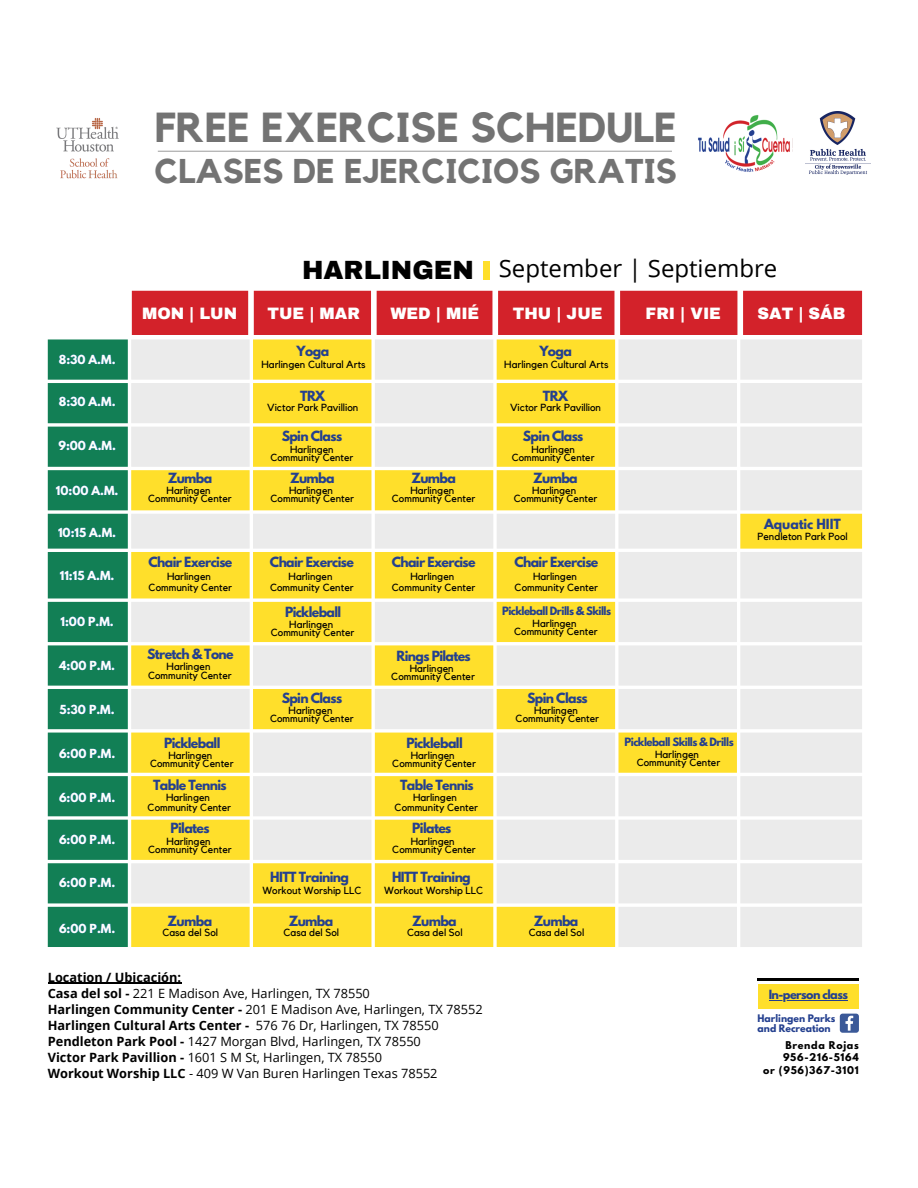
<style>
.page{position:relative;width:918px;height:1188px;background:#fff}
.page>*{position:absolute;margin:0;border:0;box-sizing:border-box;transform-origin:0 0}
.t1{font:700 41.85px "Kollektif";color:#737373}
.t2{font:700 34.2px "Kollektif";color:#737373}
.t3{font:900 25.8px "Archivo";color:#000}
.t4{font:24px "Open Sans";color:#000}
.t5{font:900 16.2px "Archivo";color:#fff}
.t6{font:12.75px "Open Sans";color:#000}
.t7{font:700 12.75px "Open Sans";color:#000}
.t8{font:700 12.45px "League Spartan";letter-spacing:-.05em;color:#24408f}
.t9{font:700 12.45px "League Spartan";letter-spacing:-.01em;color:#24408f}
.t10{font:700 11.25px "League Spartan";letter-spacing:-.05em;color:#24408f}
.t11{font:700 11.1px "League Spartan";color:#fffff7}
.t12{font:10.35px "Kollektif";color:#000}
.t13{font:10.2px/8.6px "Kollektif";color:#000;text-align:center}
.t14{font:700 10.2px "League Spartan";letter-spacing:-.05em;color:#24408f}
.t15{font:700 9.45px "League Spartan";letter-spacing:.07em;color:#000}
.t16{font:700 9.3px/10.1px "League Spartan";color:#24408f}
.s1{font-weight:700}
.s2{font-weight:400}
</style>
<div class="page">
<div style="left:483px;top:261px;width:6px;height:19px;background:#ffdf2b"></div>
<img style="left:698px;top:115px;width:95px;height:57px">
<img style="left:56px;top:118px;width:63px;height:61px">
<hr style="left:158px;top:151px;width:514px;height:1px;background:#a6a6a6">
<img style="left:805px;top:112px;width:66px;height:63px">
<svg style="left:131px;top:339px;width:731px;height:608px;fill:#ebebeb"></svg>
<svg style="left:48px;top:339px;width:80px;height:608px;fill:#127f55"></svg>
<div style="left:132px;top:291px;width:730px;height:44px;background:#d3222a"></div>
<div style="left:758px;top:985px;width:101px;height:24px;background:#ffdf2b"></div>
<hr style="left:758px;top:978px;width:101px;height:3px;background:#000">
<svg style="left:840px;top:1014px;width:19px;height:19px"></svg>
<hr style="left:769px;top:1000px;width:78px;height:1px;background:#24408f">
<hr style="left:48px;top:983px;width:133px;height:1px;background:#000">
<p class="t1" style="left:155px;top:108px;width:523px">FREE EXERCISE SCHEDULE</p>
<p class="t2" style="left:155px;top:156px;width:524px">CLASES DE EJERCICIOS GRATIS</p>
<p class="t3" style="left:302px;top:256px;width:173px">HARLINGEN</p>
<p class="t4" style="left:499px;top:251px;width:280px">September | Septiembre</p>
<p class="t11" style="left:59px;top:354px;width:58px">8:30 A.M.</p>
<p class="t11" style="left:59px;top:396px;width:58px">8:30 A.M.</p>
<p class="t11" style="left:58px;top:440px;width:59px">9:00 A.M.</p>
<p class="t11" style="left:56px;top:485px;width:64px">10:00 A.M.</p>
<p class="t11" style="left:58px;top:527px;width:60px">10:15 A.M.</p>
<p class="t11" style="left:60px;top:570px;width:56px">11:15 A.M.</p>
<p class="t11" style="left:61px;top:616px;width:55px">1:00 P.M.</p>
<p class="t11" style="left:59px;top:660px;width:57px">4:00 P.M.</p>
<p class="t11" style="left:60px;top:704px;width:56px">5:30 P.M.</p>
<p class="t11" style="left:59px;top:748px;width:58px">6:00 P.M.</p>
<p class="t11" style="left:59px;top:792px;width:58px">6:00 P.M.</p>
<p class="t11" style="left:59px;top:834px;width:58px">6:00 P.M.</p>
<p class="t11" style="left:59px;top:877px;width:58px">6:00 P.M.</p>
<p class="t11" style="left:59px;top:923px;width:58px">6:00 P.M.</p>
<p class="t5" style="left:142px;top:305px;width:97px">MON | LUN</p>
<p class="t5" style="left:268px;top:305px;width:94px">TUE | MAR</p>
<p class="t5" style="left:390px;top:305px;width:90px">WED | MIÉ</p>
<p class="t5" style="left:513px;top:305px;width:91px">THU | JUE</p>
<p class="t5" style="left:646px;top:305px;width:77px">FRI | VIE</p>
<p class="t5" style="left:758px;top:305px;width:89px">SAT | SÁB</p>
<p class="t8" style="left:297px;top:345px;width:34px">Yoga</p>
<p class="t8" style="left:539px;top:345px;width:34px">Yoga</p>
<p class="t8" style="left:300px;top:389px;width:27px">TRX</p>
<p class="t8" style="left:543px;top:389px;width:27px">TRX</p>
<p class="t8" style="left:282px;top:430px;width:62px">Spin Class</p>
<p class="t8" style="left:523px;top:430px;width:62px">Spin Class</p>
<p class="t12" style="left:262px;top:360px;width:106px">Harlingen Cultural Arts</p>
<p class="t12" style="left:504px;top:360px;width:106px">Harlingen Cultural Arts</p>
<p class="t12" style="left:267px;top:402px;width:93px">Victor Park Pavillion</p>
<p class="t12" style="left:510px;top:402px;width:93px">Victor Park Pavillion</p>
<p class="t13" style="left:270px;top:445px;width:84px">Harlingen<br>Community Center</p>
<p class="t13" style="left:512px;top:445px;width:84px">Harlingen<br>Community Center</p>
<p class="t8" style="left:168px;top:472px;width:46px">Zumba</p>
<p class="t8" style="left:290px;top:472px;width:46px">Zumba</p>
<p class="t8" style="left:411px;top:472px;width:46px">Zumba</p>
<p class="t8" style="left:533px;top:472px;width:46px">Zumba</p>
<p class="t12" style="left:167px;top:485px;width:45px">Harlingen</p>
<p class="t12" style="left:148px;top:494px;width:85px">Community Center</p>
<p class="t12" style="left:289px;top:485px;width:45px">Harlingen</p>
<p class="t12" style="left:271px;top:494px;width:85px">Community Center</p>
<p class="t12" style="left:410px;top:485px;width:45px">Harlingen</p>
<p class="t12" style="left:392px;top:494px;width:85px">Community Center</p>
<p class="t12" style="left:532px;top:485px;width:45px">Harlingen</p>
<p class="t12" style="left:514px;top:494px;width:85px">Community Center</p>
<p class="t8" style="left:148px;top:556px;width:85px">Chair Exercise</p>
<p class="t8" style="left:270px;top:556px;width:85px">Chair Exercise</p>
<p class="t8" style="left:392px;top:556px;width:85px">Chair Exercise</p>
<p class="t8" style="left:514px;top:556px;width:85px">Chair Exercise</p>
<p class="t12" style="left:167px;top:572px;width:45px">Harlingen</p>
<p class="t12" style="left:149px;top:583px;width:85px">Community Center</p>
<p class="t12" style="left:289px;top:572px;width:45px">Harlingen</p>
<p class="t12" style="left:270px;top:583px;width:85px">Community Center</p>
<p class="t8" style="left:285px;top:605px;width:58px">Pickleball</p>
<p class="t12" style="left:289px;top:620px;width:45px">Harlingen</p>
<p class="t12" style="left:271px;top:628px;width:85px">Community Center</p>
<p class="t12" style="left:410px;top:572px;width:45px">Harlingen</p>
<p class="t12" style="left:392px;top:583px;width:85px">Community Center</p>
<p class="t8" style="left:147px;top:648px;width:88px">Stretch &amp; Tone</p>
<p class="t8" style="left:396px;top:649px;width:76px">Rings Pilates</p>
<p class="t12" style="left:167px;top:662px;width:45px">Harlingen</p>
<p class="t12" style="left:148px;top:671px;width:85px">Community Center</p>
<p class="t12" style="left:410px;top:664px;width:45px">Harlingen</p>
<p class="t12" style="left:391px;top:672px;width:85px">Community Center</p>
<p class="t12" style="left:533px;top:572px;width:45px">Harlingen</p>
<p class="t12" style="left:515px;top:583px;width:85px">Community Center</p>
<p class="t14" style="left:502px;top:606px;width:111px">Pickleball Drills &amp; Skills</p>
<p class="t12" style="left:533px;top:618px;width:45px">Harlingen</p>
<p class="t12" style="left:514px;top:627px;width:85px">Community Center</p>
<p class="t8" style="left:282px;top:691px;width:62px">Spin Class</p>
<p class="t8" style="left:527px;top:691px;width:62px">Spin Class</p>
<p class="t12" style="left:289px;top:705px;width:45px">Harlingen</p>
<p class="t12" style="left:270px;top:714px;width:85px">Community Center</p>
<p class="t12" style="left:534px;top:705px;width:45px">Harlingen</p>
<p class="t12" style="left:516px;top:714px;width:85px">Community Center</p>
<p class="t8" style="left:164px;top:736px;width:58px">Pickleball</p>
<p class="t8" style="left:407px;top:736px;width:58px">Pickleball</p>
<p class="t12" style="left:168px;top:751px;width:45px">Harlingen</p>
<p class="t12" style="left:150px;top:759px;width:85px">Community Center</p>
<p class="t12" style="left:411px;top:751px;width:45px">Harlingen</p>
<p class="t12" style="left:392px;top:759px;width:85px">Community Center</p>
<p class="t8" style="left:153px;top:779px;width:75px">Table Tennis</p>
<p class="t8" style="left:400px;top:779px;width:75px">Table Tennis</p>
<p class="t12" style="left:166px;top:793px;width:45px">Harlingen</p>
<p class="t12" style="left:148px;top:803px;width:85px">Community Center</p>
<p class="t12" style="left:413px;top:793px;width:45px">Harlingen</p>
<p class="t12" style="left:395px;top:803px;width:85px">Community Center</p>
<p class="t8" style="left:170px;top:822px;width:41px">Pilates</p>
<p class="t8" style="left:412px;top:822px;width:41px">Pilates</p>
<p class="t8" style="left:270px;top:871px;width:80px">HITT Training</p>
<p class="t8" style="left:392px;top:871px;width:80px">HITT Training</p>
<p class="t12" style="left:167px;top:837px;width:45px">Harlingen</p>
<p class="t12" style="left:148px;top:845px;width:85px">Community Center</p>
<p class="t12" style="left:411px;top:837px;width:45px">Harlingen</p>
<p class="t12" style="left:392px;top:845px;width:85px">Community Center</p>
<p class="t12" style="left:262px;top:886px;width:101px">Workout Worship LLC</p>
<p class="t12" style="left:384px;top:886px;width:101px">Workout Worship LLC</p>
<p class="t8" style="left:168px;top:914px;width:46px">Zumba</p>
<p class="t8" style="left:289px;top:914px;width:46px">Zumba</p>
<p class="t8" style="left:412px;top:914px;width:46px">Zumba</p>
<p class="t8" style="left:534px;top:914px;width:46px">Zumba</p>
<p class="t12" style="left:162px;top:928px;width:57px">Casa del Sol</p>
<p class="t12" style="left:284px;top:928px;width:57px">Casa del Sol</p>
<p class="t12" style="left:407px;top:928px;width:57px">Casa del Sol</p>
<p class="t12" style="left:529px;top:928px;width:57px">Casa del Sol</p>
<p class="t14" style="left:625px;top:737px;width:111px">Pickleball Skills &amp; Drills</p>
<p class="t12" style="left:655px;top:749px;width:45px">Harlingen</p>
<p class="t12" style="left:637px;top:758px;width:85px">Community Center</p>
<p class="t9" style="left:764px;top:518px;width:78px">Aquatic HIIT</p>
<p class="t12" style="left:757px;top:531px;width:92px">Pendleton Park Pool</p>
<p class="t7" style="left:48px;top:968px;width:135px">Location / Ubicación:</p>
<p class="t6" style="left:48px;top:984px;width:324px"><span class="s1">Casa del sol -</span> 221 E Madison Ave, Harlingen, TX 78550</p>
<p class="t6" style="left:48px;top:1000px;width:436px"><span class="s1">Harlingen Community Center -</span> 201 E Madison Ave, Harlingen, TX 78552</p>
<p class="t7" style="left:48px;top:1016px;width:392px">Harlingen Cultural Arts Center - <span class="s2">576 76 Dr, Harlingen, TX 78550</span></p>
<p class="t6" style="left:48px;top:1032px;width:375px"><span class="s1">Pendleton Park Pool -</span> 1427 Morgan Blvd, Harlingen, TX 78550</p>
<p class="t6" style="left:48px;top:1048px;width:336px"><span class="s1">Victor Park Pavillion -</span> 1601 S M St, Harlingen, TX 78550</p>
<p class="t6" style="left:48px;top:1064px;width:391px"><span class="s1">Workout Worship LLC</span> - 409 W Van Buren Harlingen Texas 78552</p>
<p class="t10" style="left:769px;top:989px;width:81px">In-person class</p>
<p class="t16" style="left:758px;top:1014px;width:79px">Harlingen Parks and Recreation</p>
<p class="t15" style="left:785px;top:1040px;width:75px">Brenda Rojas</p>
<p class="t15" style="left:783px;top:1053px;width:77px">956-216-5164</p>
<p class="t15" style="left:763px;top:1065px;width:97px">or (956)367-3101</p>
</div>
